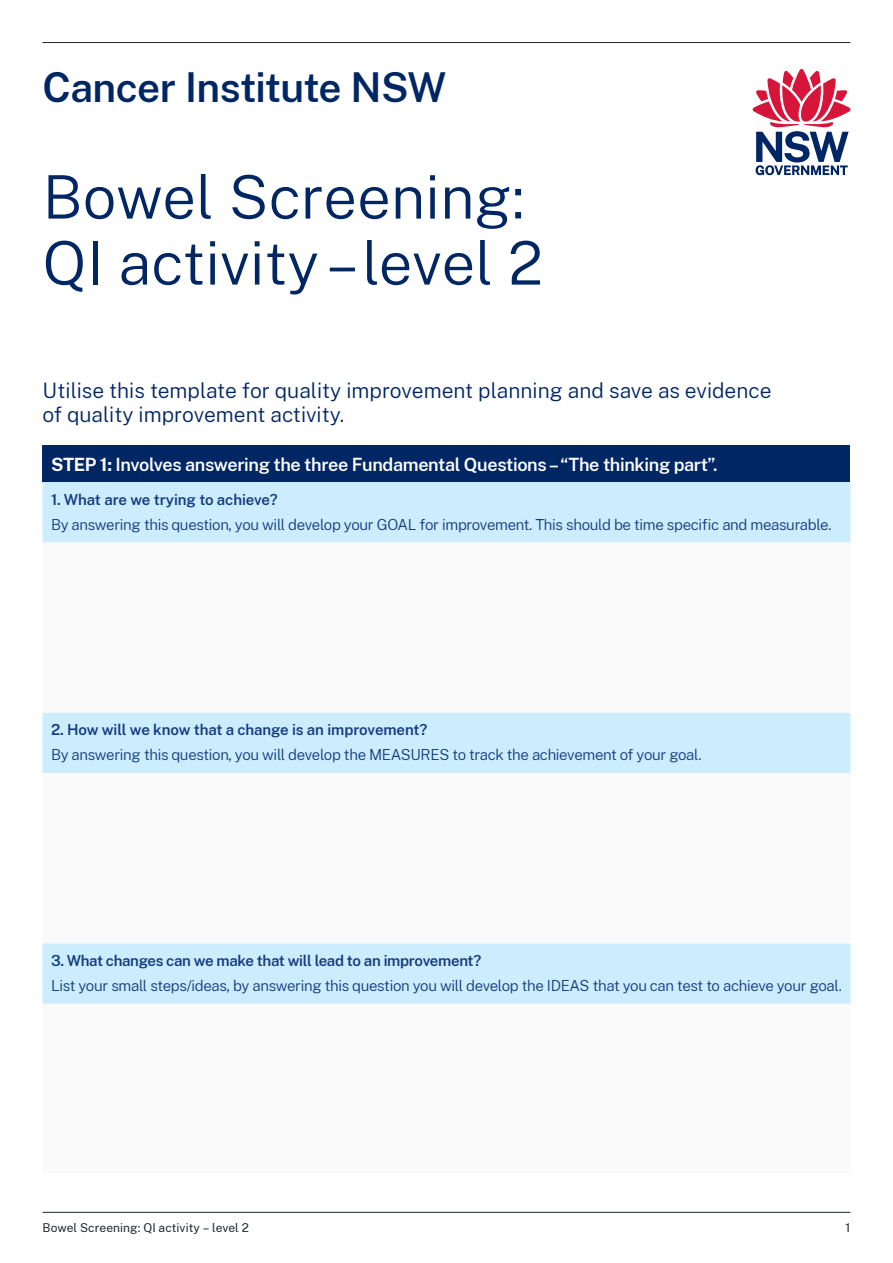
<style>
.page{position:relative;width:893px;height:1263px;background:#fff}
.page>*{position:absolute;margin:0;border:0;box-sizing:border-box;transform-origin:0 0}
.t1{font:300 60px/66px "Public Sans";color:#002664}
.t2{font:600 40.5px "Public Sans";letter-spacing:-.015em;color:#002664}
.t3{font:300 21px/24px "Public Sans";color:#002664}
.t4{font:600 18px "Public Sans";letter-spacing:-.02em;color:#fff}
.t5{font:300 15px "Public Sans";letter-spacing:-.02em;color:#15397f}
.t6{font:600 15px "Public Sans";letter-spacing:-.02em;color:#15397f}
.t7{font:12px "Public Sans";letter-spacing:.005em;color:#22272b}
.s1{font-weight:700}
</style>
<div class="page">
<svg style="left:753px;top:69px;width:97px;height:106px"></svg>
<hr style="left:43px;top:42px;width:807px;height:1px;background:#22272b">
<hr style="left:43px;top:1212px;width:807px;height:1px;background:#22272b">
<div style="left:43px;top:446px;width:807px;height:36px;background:#002664"></div>
<div style="left:43px;top:482px;width:807px;height:60px;background:#cbedfd"></div>
<svg style="left:43px;top:542px;width:807px;height:462px"></svg>
<h2 class="t2" style="left:43px;top:58px;width:406px">Cancer Institute NSW</h2>
<h1 class="t1" style="left:43px;top:161px;width:502px">Bowel Screening:<br>QI activity – level 2</h1>
<h3 class="t3" style="left:43px;top:377px;width:731px">Utilise this template for quality improvement planning and save as evidence of quality improvement activity.</h3>
<p class="t4" style="left:51px;top:452px;width:668px"><span class="s1">STEP 1:</span> Involves answering the three Fundamental Questions – “The thinking part”.</p>
<p class="t6" style="left:51px;top:488px;width:228px">1. What are we trying to achieve?</p>
<p class="t5" style="left:51px;top:514px;width:782px">By answering this question, you will develop your GOAL for improvement. This should be time specific and measurable.</p>
<p class="t6" style="left:51px;top:719px;width:378px">2. How will we know that a change is an improvement?</p>
<p class="t5" style="left:51px;top:745px;width:652px">By answering this question, you will develop the MEASURES to track the achievement of your goal.</p>
<p class="t6" style="left:51px;top:950px;width:432px">3. What changes can we make that will lead to an improvement?</p>
<p class="t5" style="left:51px;top:975px;width:792px">List your small steps/ideas, by answering this question you will develop the IDEAS that you can test to achieve your goal.</p>
<p class="t7" style="left:43px;top:1219px;width:208px">Bowel Screening: QI activity – level 2</p>
<p class="t7" style="left:846px;top:1219px;width:6px">1</p>
</div>
